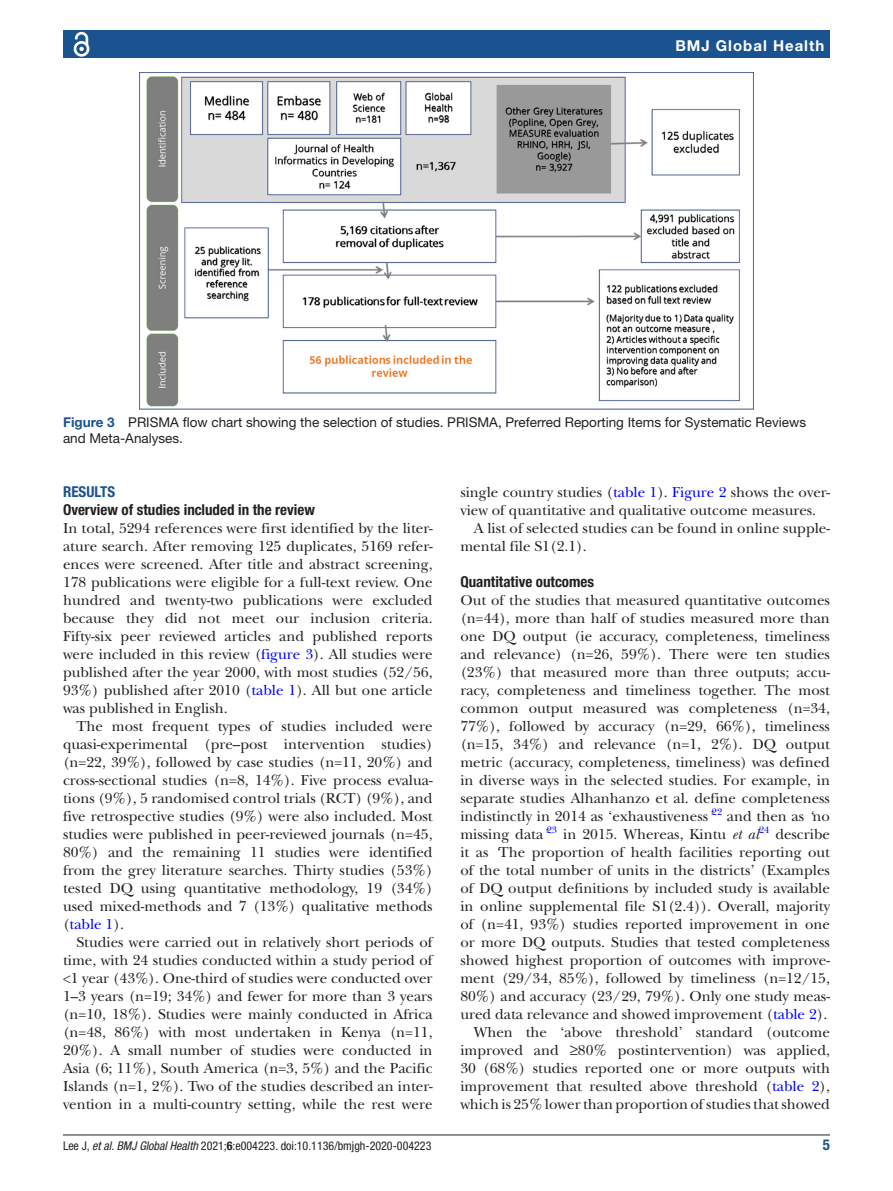
<style>
.page{position:relative;width:893px;height:1191px;background:#fff}
.page>*{position:absolute;margin:0;border:0;box-sizing:border-box;transform-origin:0 0}
.t1{font:15px/18px "New Baskerville";color:#231f20;text-align:justify}
.t2{font:700 condensed 15px "Helvetica Neue LT Std";color:#231f20}
.t3{font:700 15px "Helvetica Neue LT Std";letter-spacing:.065em;color:#fff}
.t4{font:700 condensed 15px "Helvetica Neue LT Std";color:#1b5391}
.t5{font:13.5px/16.2px "Helvetica Neue LT Std";color:#231f20}
.t6{font:condensed 12px "Helvetica Neue LT Std";color:#231f20}
.t7{font:9.9px "New Baskerville";color:#00f}
.s1{font-weight:700;color:#1b5391}
.s2{color:#00f}
.s3{font-style:italic}
.s4{font-weight:700}
</style>
<div class="page">
<hr style="left:63px;top:1134px;width:767px;height:1px;background:#231f20">
<div style="left:63px;top:31px;width:767px;height:27px;background:#1b5391"></div>
<svg style="left:73px;top:31px;width:17px;height:26px"></svg>
<img style="left:140px;top:73px;width:613px;height:336px">
<p class="t3" style="left:675px;top:36px;width:150px">BMJ Global Health</p>
<p class="t5" style="left:63px;top:414px;width:745px"><span class="s1">Figure 3</span> PRISMA flow chart showing the selection of studies. PRISMA, Preferred Reporting Items for Systematic Reviews and Meta-Analyses.</p>
<p class="t4" style="left:63px;top:482px;width:54px">RESULTS</p>
<p class="t2" style="left:63px;top:500px;width:253px">Overview of studies included in the review</p>
<p class="t1" style="left:63px;top:519px;width:371px">In total, 5294 references were first identified by the liter&shy;ature search. After removing 125 duplicates, 5169 refer&shy;ences were screened. After title and abstract screening, 178 publications were eligible for a full-text review. One hundred and twenty-two publications were excluded because they did not meet our inclusion criteria.<br>Fifty-six peer reviewed articles and published reports were included in this review (<span class="s2">figure 3</span>). All studies were published after the year 2000, with most studies (52/56, 93%) published after 2010 (<span class="s2">table 1</span>). All but one article was published in English.</p>
<p class="t1" style="left:63px;top:717px;width:371px;text-indent:14px">The most frequent types of studies included were quasi-experimental (pre–post intervention studies) (n=22, 39%), followed by case studies (n=11, 20%) and cross-sectional studies (n=8, 14%). Five process evalua&shy;tions (9%), 5 randomised control trials (RCT) (9%), and five retrospective studies (9%) were also included. Most studies were published in peer-reviewed journals (n=45, 80%) and the remaining 11 studies were identified from the grey literature searches. Thirty studies (53%) tested DQ using quantitative methodology, 19 (34%) used mixed-methods and 7 (13%) qualitative methods (<span class="s2">table 1</span>).</p>
<p class="t1" style="left:63px;top:933px;width:371px;text-indent:14px">Studies were carried out in relatively short periods of time, with 24 studies conducted within a study period of &lt;1 year (43%). One-third of studies were conducted over 1–3 years (n=19; 34%) and fewer for more than 3 years (n=10, 18%). Studies were mainly conducted in Africa (n=48, 86%) with most undertaken in Kenya (n=11, 20%). A small number of studies were conducted in Asia (6; 11%), South America (n=3, 5%) and the Pacific Islands (n=1, 2%). Two of the studies described an inter&shy;vention in a multi-country setting, while the rest were</p>
<p class="t1" style="left:460px;top:483px;width:371px">single country studies (<span class="s2">table 1</span>). <span class="s2">Figure 2</span> shows the over-</p>
<p class="t1" style="left:460px;top:501px;width:357px">view of quantitative and qualitative outcome measures.</p>
<p class="t1" style="left:474px;top:519px;width:358px">A list of selected studies can be found in online supple-</p>
<p class="t1" style="left:460px;top:537px;width:128px">mental file S1(2.1).</p>
<p class="t2" style="left:460px;top:573px;width:135px">Quantitative outcomes</p>
<p class="t1" style="left:460px;top:591px;width:371px">Out of the studies that measured quantitative outcomes (n=44), more than half of studies measured more than one DQ output (ie accuracy, completeness, timeliness and relevance) (n=26, 59%). There were ten studies (23%) that measured more than three outputs; accu&shy;racy, completeness and timeliness together. The most common output measured was completeness (n=34, 77%), followed by accuracy (n=29, 66%), timeliness (n=15, 34%) and relevance (n=1, 2%). DQ output metric (accuracy, completeness, timeliness) was defined in diverse ways in the selected studies. For example, in separate studies Alhanhanzo et al. define completeness indistinctly in 2014 as ‘exhaustiveness<span class="s3">’</span></p>
<p class="t7" style="left:712px;top:805px;width:12px">22</p>
<p class="t1" style="left:727px;top:807px;width:105px">and then as <span class="s3">‘</span>no</p>
<p class="t1" style="left:460px;top:825px;width:88px">missing data<span class="s3">’</span></p>
<p class="t7" style="left:547px;top:823px;width:12px">23</p>
<p class="t1" style="left:563px;top:825px;width:197px">in 2015. Whereas, Kintu <span class="s3">et al</span></p>
<p class="t7" style="left:759px;top:823px;width:12px">24</p>
<p class="t1" style="left:460px;top:825px;width:371px;text-align:right">describe<br>it as <span class="s3">‘</span>The proportion of health facilities reporting out of the total number of units in the districts’ (Examples of DQ output definitions by included study is available in online supplemental file S1(2.4)). Overall, majority of (n=41, 93%) studies reported improvement in one or more DQ outputs. Studies that tested completeness showed highest proportion of outcomes with improve&shy;ment (29/34, 85%), followed by timeliness (n=12/15, 80%) and accuracy (23/29, 79%). Only one study meas&shy;ured data relevance and showed improvement (<span class="s2">table 2</span>).<br>When the ‘above threshold’ standard (outcome improved and ≥80% postintervention) was applied, 30 (68%) studies reported one or more outputs with improvement that resulted above threshold (<span class="s2">table 2</span>), which is 25% lower than proportion of studies that showed</p>
<p class="t6" style="left:63px;top:1138px;width:370px">Lee J, <span class="s3">et al</span>. <span class="s3">BMJ Global Health</span> 2021;<span class="s4">6</span>:e004223. doi:10.1136/bmjgh-2020-004223</p>
<p class="t4" style="left:823px;top:1135px;width:9px">5</p>
</div>
